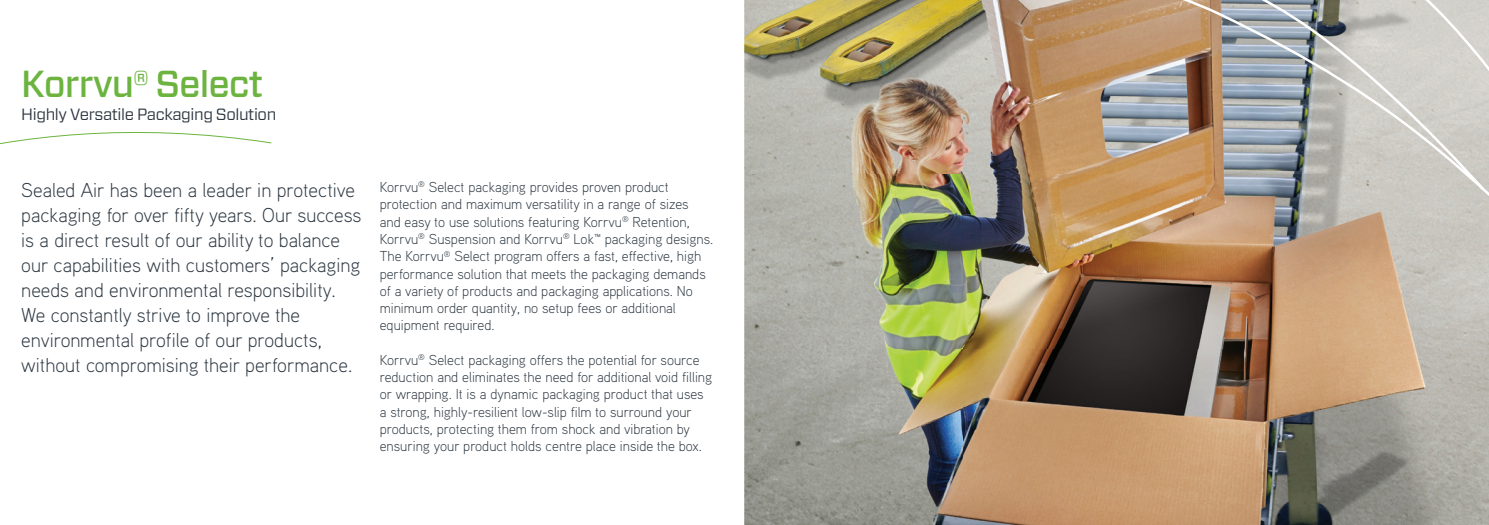
<style>
.page{position:relative;width:1489px;height:525px;background:#fff}
.page>*{position:absolute;margin:0;border:0;box-sizing:border-box;transform-origin:0 0}
.t1{font:500 37.5px "Forza";letter-spacing:-.025em;color:#6cb43f}
.t2{font:300 20px/25px "Aaux Pro OT";color:#2c3741}
.t3{font:16.25px "Forza";letter-spacing:-.025em;color:#2c3741}
.t4{font:300 14.38px/17.2px "Aaux Pro OT";color:#2c3741}
.s1{font-weight:400}
</style>
<div class="page">
<svg style="left:0;top:131px;width:272px;height:14px"></svg>
<img style="left:744px;top:0;width:744px;height:524px">
<img style="left:1014px;top:0;width:474px;height:360px">
<h1 class="t1" style="left:21px;top:59px;width:243px">Korrvu® Select</h1>
<p class="t3" style="left:21px;top:103px;width:256px">Highly Versatile Packaging Solution</p>
<p class="t2" style="left:21px;top:176px;width:342px">Sealed Air has been a leader in protective packaging for over fifty years. Our success is a direct result of our ability to balance our capabilities with customers’ packaging needs and environmental responsibility.<br>We constantly strive to improve the environmental profile of our products, without compromising their performance.</p>
<p class="t4" style="left:380px;top:178px;width:335px">Korrvu<sup>®</sup> Select packaging provides proven product protection and maximum versatility in a range of sizes and easy to use solutions featuring Korrvu<sup>®</sup> Retention, Korrvu<sup>®</sup> Suspension and Korrvu<sup>®</sup> Lok<span class="s1">™</span> packaging designs.<br>The Korrvu<sup>®</sup> Select program offers a fast, effective, high performance solution that meets the packaging demands of a variety of products and packaging applications. No minimum order quantity, no setup fees or additional equipment required.</p>
<p class="t4" style="left:380px;top:350px;width:334px">Korrvu<sup>®</sup> Select packaging offers the potential for source reduction and eliminates the need for additional void filling or wrapping. It is a dynamic packaging product that uses a strong, highly-resilient low-slip film to surround your products, protecting them from shock and vibration by ensuring your product holds centre place inside the box.</p>
</div>
